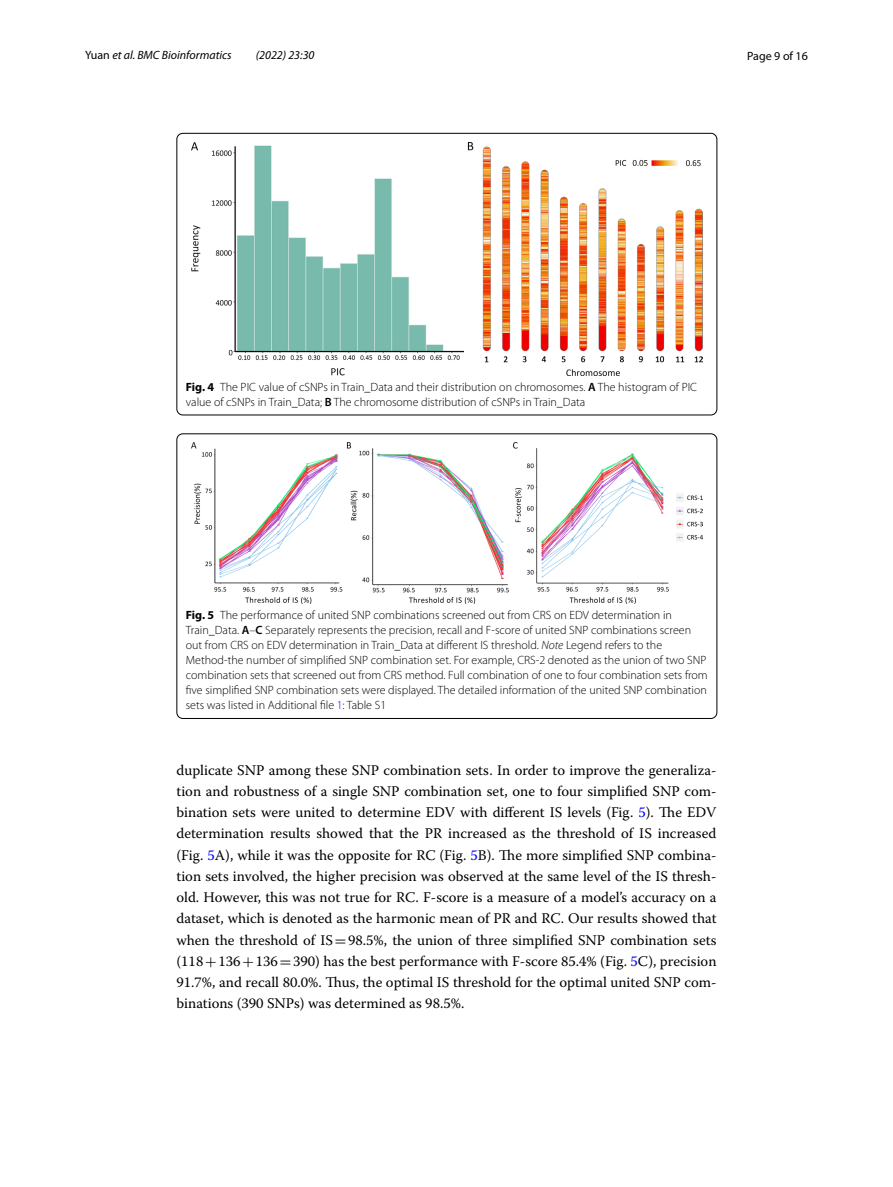
<style>
.page{position:relative;width:893px;height:1187px;background:#fff}
.page>*{position:absolute;margin:0;border:0;box-sizing:border-box;transform-origin:0 0}
.t1{font:14.7px/21.3px "Warnock Pro";color:#000;text-align:justify}
.t2{font:300 12px/15px "Myriad Pro";color:#000}
.t3{font:italic 12px "Myriad Pro";color:#000}
.t4{font:12px "Myriad Pro";color:#000}
.s1{font-style:normal}
.s2{font-weight:700}
.s3{font-weight:600}
.s4{font-style:italic}
.s5{color:#00f}
.s6{font-family:"MTSY"}
</style>
<div class="page">
<img style="left:192px;top:142px;width:510px;height:233px">
<div style="left:177px;top:133px;width:540px;height:282px;border:1px solid #000;border-radius:6px"></div>
<img style="left:192px;top:443px;width:510px;height:160px">
<div style="left:177px;top:433px;width:540px;height:285px;border:1px solid #000;border-radius:6px"></div>
<p class="t3" style="left:85px;top:48px;width:148px"><span class="s1">Yuan</span> et al. BMC Bioinformatics</p>
<p class="t3" style="left:256px;top:48px;width:60px">(2022) 23:30</p>
<p class="t4" style="left:747px;top:48px;width:62px">Page 9 of 16</p>
<p class="t2" style="left:186px;top:379px;width:513px"><span class="s2">Fig. 4</span> The PIC value of cSNPs in Train_Data and their distribution on chromosomes. <span class="s3">A</span> The histogram of PIC value of cSNPs in Train_Data; <span class="s3">B</span> The chromosome distribution of cSNPs in Train_Data</p>
<p class="t2" style="left:186px;top:607px;width:523px"><span class="s2">Fig. 5</span> The performance of united SNP combinations screened out from CRS on EDV determination in Train_Data. <span class="s3">A</span>–<span class="s3">C</span> Separately represents the precision, recall and F-score of united SNP combinations screen out from CRS on EDV determination in Train_Data at different IS threshold. <span class="s4">Note</span> Legend refers to the Method-the number of simplified SNP combination set. For example, CRS-2 denoted as the union of two SNP combination sets that screened out from CRS method. Full combination of one to four combination sets from five simplified SNP combination sets were displayed. The detailed information of the united SNP combination sets was listed in Additional file <span class="s5">1</span>: Table S1</p>
<p class="t1" style="left:176px;top:759px;width:542px">duplicate SNP among these SNP combination sets. In order to improve the generaliza&shy;tion and robustness of a single SNP combination set, one to four simplified SNP com&shy;bination sets were united to determine EDV with different IS levels (Fig. <span class="s5">5</span>). The EDV determination results showed that the PR increased as the threshold of IS increased (Fig. <span class="s5">5</span>A), while it was the opposite for RC (Fig. <span class="s5">5</span>B). The more simplified SNP combina&shy;tion sets involved, the higher precision was observed at the same level of the IS thresh&shy;old. However, this was not true for RC. F-score is a measure of a model’s accuracy on a dataset, which is denoted as the harmonic mean of PR and RC. Our results showed that when the threshold of IS<span class="s6">=</span>98.5%, the union of three simplified SNP combination sets (118<span class="s6">+</span>136<span class="s6">+</span>136<span class="s6">=</span>390) has the best performance with F-score 85.4% (Fig. <span class="s5">5</span>C), precision 91.7%, and recall 80.0%. Thus, the optimal IS threshold for the optimal united SNP com&shy;binations (390 SNPs) was determined as 98.5%.</p>
</div>
